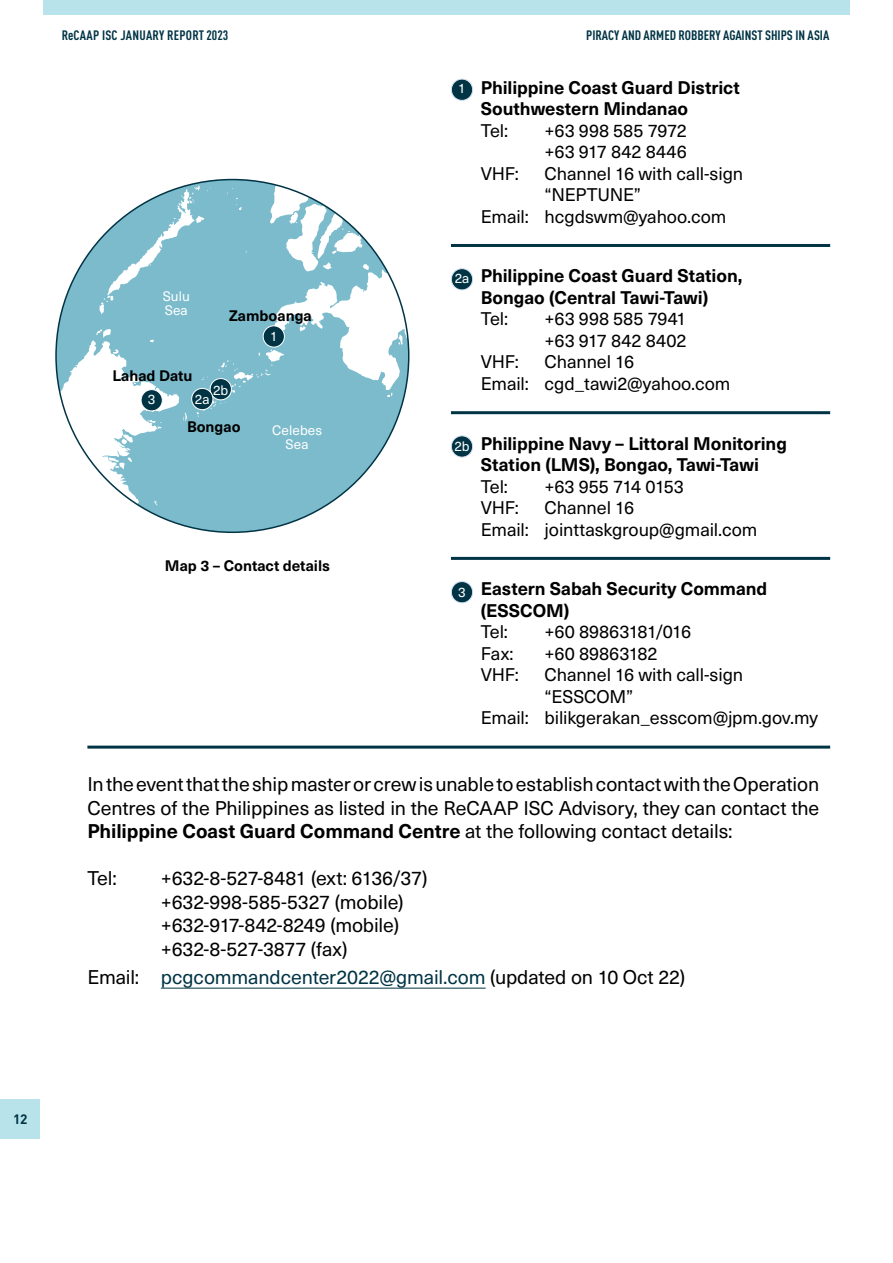
<style>
.page{position:relative;width:893px;height:1263px;background:#fff}
.page>*{position:absolute;margin:0;border:0;box-sizing:border-box;transform-origin:0 0}
.t1{font:19.5px/23.7px "Neue Haas Unica";letter-spacing:-.005em;color:#000}
.t2{font:700 19.5px "Neue Haas Unica W1 G";letter-spacing:-.005em;color:#000}
.t3{font:19.5px "Neue Haas Unica";letter-spacing:-.005em;color:#003445}
.t4{font:18px/21.5px "Neue Haas Unica";letter-spacing:-.005em;color:#000}
.t5{font:700 18px/21.5px "Neue Haas Unica W1 G";letter-spacing:-.005em;color:#000}
.t6{font:18px "Neue Haas Unica";letter-spacing:-.025em;color:#000}
.t7{font:700 15px "Neue Haas Unica W1 G";color:#000}
.t8{font:700 condensed 13.5px "DIN Pro";color:#003445}
.t9{font:13.5px/13.5px "Neue Haas Unica";letter-spacing:.01em;color:#fff}
.t10{font:700 condensed 13.5px "DIN Pro";letter-spacing:.02em;color:#003445}
.t11{font:700 13.5px "DIN Pro";color:#003445}
.s1{font-family:"Neue Haas Unica";font-weight:400}
.s2{color:#000}
</style>
<div class="page">
<div style="left:0;top:1099px;width:39px;height:40px;background:#b8e3ea"></div>
<div style="left:43px;top:0;width:807px;height:15px;background:#b9e3eb"></div>
<hr style="left:161px;top:988px;width:325px;height:1px;background:#003445">
<hr style="left:87px;top:746px;width:743px;height:3px;background:#003445">
<div style="left:451px;top:582px;width:22px;height:21px;background:#003445;border-radius:50%"></div>
<div style="left:451px;top:581px;width:22px;height:22px;border:1px solid #d4e0f2;border-radius:50%"></div>
<div style="left:451px;top:436px;width:22px;height:21px;background:#003445;border-radius:50%"></div>
<div style="left:451px;top:435px;width:22px;height:23px;border:1px solid #d4e0f2;border-radius:50%"></div>
<div style="left:451px;top:269px;width:22px;height:21px;background:#003445;border-radius:50%"></div>
<div style="left:451px;top:268px;width:22px;height:22px;border:1px solid #d4e0f2;border-radius:50%"></div>
<div style="left:451px;top:79px;width:22px;height:21px;background:#003445;border-radius:50%"></div>
<div style="left:451px;top:79px;width:22px;height:22px;border:1px solid #d4e0f2;border-radius:50%"></div>
<svg style="left:56px;top:180px;width:353px;height:352px;fill:#7cbbcc"></svg>
<div style="left:263px;top:326px;width:21px;height:21px;background:#003445;border-radius:50%"></div>
<div style="left:263px;top:325px;width:22px;height:22px;border:1px solid #fff;border-radius:50%"></div>
<div style="left:210px;top:379px;width:21px;height:21px;background:#003445;border-radius:50%"></div>
<div style="left:210px;top:378px;width:22px;height:22px;border:1px solid #fff;border-radius:50%"></div>
<div style="left:141px;top:390px;width:21px;height:21px;background:#003445;border-radius:50%"></div>
<div style="left:141px;top:389px;width:22px;height:22px;border:1px solid #fff;border-radius:50%"></div>
<div style="left:192px;top:388px;width:21px;height:22px;background:#003445;border-radius:50%"></div>
<div style="left:191px;top:388px;width:22px;height:22px;border:1px solid #fff;border-radius:50%"></div>
<hr style="left:451px;top:557px;width:379px;height:3px;background:#003445">
<hr style="left:451px;top:244px;width:379px;height:3px;background:#003445">
<hr style="left:451px;top:411px;width:379px;height:3px;background:#003445">
<p class="t10" style="left:62px;top:25px;width:168px">ReCAAP ISC JANUARY REPORT 2023</p>
<p class="t8" style="left:586px;top:25px;width:245px">PIRACY AND ARMED ROBBERY AGAINST SHIPS IN ASIA</p>
<p class="t9" style="left:163px;top:289px;width:29px">Sulu<br>Sea</p>
<p class="t7" style="left:112px;top:364px;width:82px">Lahad Datu</p>
<p class="t7" style="left:229px;top:304px;width:84px">Zamboanga</p>
<p class="t9" style="left:270px;top:328px;width:9px">1</p>
<p class="t9" style="left:213px;top:382px;width:17px">2b</p>
<p class="t9" style="left:148px;top:392px;width:9px">3</p>
<p class="t9" style="left:195px;top:391px;width:16px">2a</p>
<p class="t7" style="left:187px;top:415px;width:55px">Bongao</p>
<p class="t9" style="left:272px;top:423px;width:52px;text-align:center">Celebes<br>Sea</p>
<p class="t7" style="left:165px;top:554px;width:167px">Map 3 – Contact details</p>
<p class="t9" style="left:458px;top:81px;width:9px">1</p>
<p class="t5" style="left:481px;top:75px;width:261px">Philippine Coast Guard District<br>Southwestern Mindanao</p>
<p class="t4" style="left:481px;top:119px;width:29px">Tel:</p>
<p class="t4" style="left:545px;top:119px;width:144px">+63 998 585 7972 +63 917 842 8446</p>
<p class="t4" style="left:481px;top:162px;width:40px">VHF:</p>
<p class="t4" style="left:545px;top:162px;width:200px">Channel 16 with call-sign</p>
<p class="t4" style="left:545px;top:183px;width:98px">“NEPTUNE”</p>
<p class="t4" style="left:481px;top:205px;width:247px">Email: hcgdswm@yahoo.com</p>
<p class="t9" style="left:455px;top:270px;width:16px">2a</p>
<p class="t5" style="left:481px;top:264px;width:263px">Philippine Coast Guard Station,<br>Bongao (Central Tawi-Tawi)</p>
<p class="t4" style="left:481px;top:307px;width:29px">Tel:</p>
<p class="t4" style="left:545px;top:307px;width:143px">+63 998 585 7941 +63 917 842 8402</p>
<p class="t4" style="left:481px;top:350px;width:40px">VHF:</p>
<p class="t4" style="left:481px;top:350px;width:251px;text-indent:64px">Channel 16<br>Email: cgd_tawi2@yahoo.com</p>
<p class="t9" style="left:454px;top:438px;width:17px">2b</p>
<p class="t5" style="left:481px;top:431px;width:308px">Philippine Navy – Littoral Monitoring<br>Station (LMS), Bongao, Tawi-Tawi</p>
<p class="t4" style="left:481px;top:475px;width:29px">Tel:</p>
<p class="t6" style="left:545px;top:473px;width:141px">+63 955 714 0153</p>
<p class="t4" style="left:481px;top:496px;width:40px">VHF:</p>
<p class="t4" style="left:481px;top:496px;width:278px;text-indent:64px">Channel 16<br>Email: jointtaskgroup@gmail.com</p>
<p class="t9" style="left:458px;top:584px;width:9px">3</p>
<p class="t5" style="left:481px;top:577px;width:288px">Eastern Sabah Security Command (ESSCOM)</p>
<p class="t4" style="left:481px;top:620px;width:29px">Tel:</p>
<p class="t4" style="left:545px;top:620px;width:148px">+60 89863181/016</p>
<p class="t4" style="left:481px;top:642px;width:34px">Fax:</p>
<p class="t4" style="left:545px;top:642px;width:115px">+60 89863182</p>
<p class="t4" style="left:481px;top:663px;width:40px">VHF:</p>
<p class="t4" style="left:545px;top:663px;width:200px">Channel 16 with call-sign</p>
<p class="t4" style="left:545px;top:685px;width:90px">“ESSCOM”</p>
<p class="t4" style="left:481px;top:706px;width:339px">Email: bilikgerakan_esscom@jpm.gov.my</p>
<p class="t1" style="left:87px;top:772px;width:733px;line-height:23.2px">In the event that the ship master or crew is unable to establish contact with the Operation<br>Centres of the Philippines as listed in the ReCAAP ISC Advisory, they can contact the</p>
<p class="t2" style="left:87px;top:816px;width:647px">Philippine Coast Guard Command Centre <span class="s1">at the following contact details:</span></p>
<p class="t1" style="left:87px;top:865px;width:31px">Tel:</p>
<p class="t1" style="left:161px;top:865px;width:268px">+632-8-527-8481 (ext: 6136/37) +632-998-585-5327 (mobile) +632-917-842-8249 (mobile) +632-8-527-3877 (fax)</p>
<p class="t3" style="left:87px;top:962px;width:599px"><span class="s2">Email:</span> pcgcommandcenter2022@gmail.com <span class="s2">(updated on 10 Oct 22)</span></p>
<p class="t11" style="left:13px;top:1108px;width:16px">12</p>
</div>
